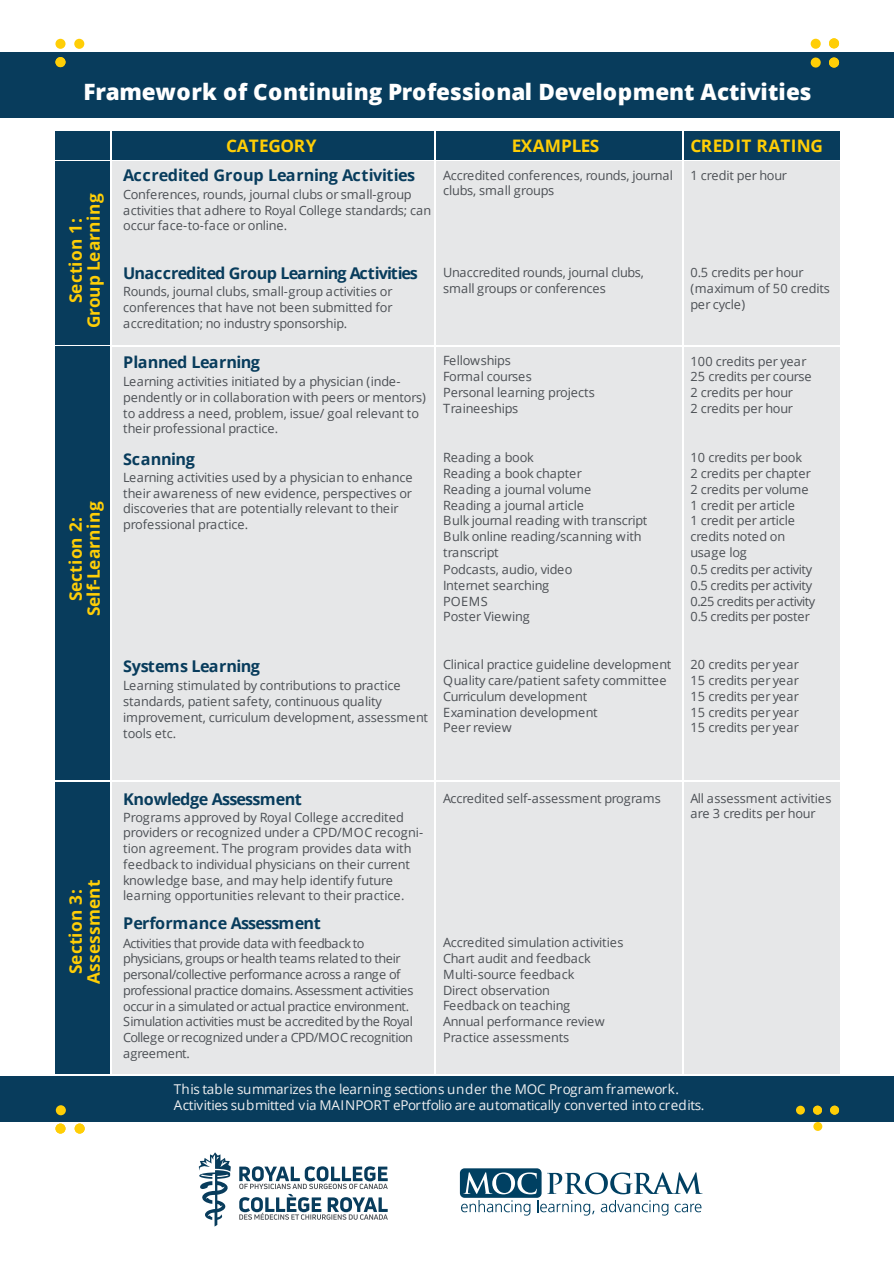
<style>
.page{position:relative;width:894px;height:1263px;background:#fff}
.page>*{position:absolute;margin:0;border:0;box-sizing:border-box;transform-origin:0 0}
.t1{font:800 22.5px "Open Sans";color:#fff}
.t2{font:700 17.25px/18px "Open Sans";letter-spacing:.01em;color:#ffce06;text-align:center}
.t3{font:700 17.25px "Open Sans";letter-spacing:-.015em;color:#ffce06}
.t4{font:700 17.25px "Open Sans";letter-spacing:-.02em;color:#ffce06}
.t5{font:700 16.2px "Open Sans";letter-spacing:-.025em;color:#083c5c}
.t6{font:700 16.2px "Open Sans";letter-spacing:-.05em;color:#083c5c}
.t7{font:700 16.2px "Open Sans";letter-spacing:-.045em;color:#083c5c}
.t8{font:13.5px/16.5px "Open Sans";letter-spacing:-.005em;color:#f1f1f2}
.t9{font:12.75px/15.8px "Open Sans";letter-spacing:-.02em;color:#4b4f54}
</style>
<div class="page">
<div style="left:0;top:1076px;width:893px;height:45px;background:#083c5c"></div>
<div style="left:813px;top:1122px;width:9px;height:8px;background:#ffce06;border-radius:50%"></div>
<svg style="left:795px;top:1105px;width:9px;height:9px"></svg>
<div style="left:812px;top:1105px;width:9px;height:9px;background:#ffce06;border-radius:50%"></div>
<div style="left:829px;top:1105px;width:9px;height:9px;background:#ffce06;border-radius:50%"></div>
<div style="left:56px;top:1105px;width:10px;height:10px;background:#ffce06;border-radius:50%"></div>
<div style="left:55px;top:1123px;width:10px;height:10px;background:#ffce06;border-radius:50%"></div>
<div style="left:75px;top:1123px;width:10px;height:10px;background:#ffce06;border-radius:50%"></div>
<svg style="left:459px;top:1168px;width:243px;height:47px"></svg>
<svg style="left:198px;top:1152px;width:33px;height:74px"></svg>
<svg style="left:239px;top:1166px;width:148px;height:53px"></svg>
<div style="left:0;top:52px;width:893px;height:66px;background:#083c5c"></div>
<div style="left:810px;top:39px;width:10px;height:10px;background:#ffce06;border-radius:50%"></div>
<div style="left:828px;top:38px;width:10px;height:10px;background:#ffce06;border-radius:50%"></div>
<svg style="left:829px;top:57px;width:10px;height:11px"></svg>
<svg style="left:810px;top:57px;width:10px;height:11px"></svg>
<div style="left:74px;top:39px;width:10px;height:10px;background:#ffce06;border-radius:50%"></div>
<div style="left:55px;top:57px;width:10px;height:10px;background:#ffce06;border-radius:50%"></div>
<div style="left:55px;top:39px;width:10px;height:10px;background:#ffce06;border-radius:50%"></div>
<div style="left:55px;top:162px;width:55px;height:183px;background:#083c5c"></div>
<div style="left:55px;top:347px;width:55px;height:433px;background:#083c5c"></div>
<div style="left:55px;top:782px;width:55px;height:291px;background:#083c5c"></div>
<div style="left:113px;top:782px;width:321px;height:291px;background:#e6e7e8"></div>
<div style="left:113px;top:347px;width:321px;height:433px;background:#e6e7e8"></div>
<div style="left:113px;top:162px;width:321px;height:183px;background:#e6e7e8"></div>
<div style="left:436px;top:162px;width:245px;height:183px;background:#e6e7e8"></div>
<div style="left:436px;top:782px;width:245px;height:291px;background:#e6e7e8"></div>
<div style="left:683px;top:782px;width:156px;height:291px;background:#e6e7e8"></div>
<div style="left:436px;top:347px;width:245px;height:433px;background:#e6e7e8"></div>
<div style="left:683px;top:347px;width:156px;height:433px;background:#e6e7e8"></div>
<div style="left:113px;top:131px;width:321px;height:28px;background:#083c5c"></div>
<div style="left:436px;top:131px;width:245px;height:28px;background:#083c5c"></div>
<div style="left:683px;top:131px;width:156px;height:28px;background:#083c5c"></div>
<div style="left:55px;top:131px;width:55px;height:28px;background:#083c5c"></div>
<div style="left:683px;top:162px;width:156px;height:183px;background:#e6e7e8"></div>
<h1 class="t1" style="left:83px;top:76px;width:729px">Framework of Continuing Professional Development Activities</h1>
<h2 class="t2" style="left:66px;top:328px;width:136px;rotate:-90deg">Section 1:<br>Group Learning</h2>
<h2 class="t2" style="left:66px;top:616px;width:116px;rotate:-90deg">Section 2:<br>Self-Learning</h2>
<h2 class="t3" style="left:226px;top:133px;width:92px">CATEGORY</h2>
<h2 class="t4" style="left:511px;top:133px;width:89px">EXAMPLES</h2>
<h2 class="t2" style="left:690px;top:136px;width:134px">CREDIT RATING</h2>
<p class="t5" style="left:123px;top:164px;width:293px">Accredited Group Learning Activities</p>
<p class="t9" style="left:123px;top:186px;width:309px">Conferences, rounds, journal clubs or small-group activities that adhere to Royal College standards; can occur face-to-face or online.</p>
<p class="t6" style="left:123px;top:261px;width:296px">Unaccredited Group Learning Activities</p>
<p class="t9" style="left:123px;top:283px;width:271px;text-align:justify">Rounds, journal clubs, small-group activities or conferences that have not been submitted for accreditation; no industry sponsorship.</p>
<p class="t5" style="left:123px;top:351px;width:138px">Planned Learning</p>
<p class="t9" style="left:123px;top:373px;width:304px">Learning activities initiated by a physician (inde&shy;pendently or in collaboration with peers or mentors) to address a need, problem, issue/ goal relevant to their professional practice.</p>
<p class="t5" style="left:123px;top:448px;width:73px">Scanning</p>
<p class="t9" style="left:123px;top:469px;width:291px">Learning activities used by a physician to enhance their awareness of new evidence, perspectives or discoveries that are potentially relevant to their professional practice.</p>
<p class="t9" style="left:443px;top:167px;width:231px">Accredited conferences, rounds, journal clubs, small groups</p>
<p class="t9" style="left:443px;top:264px;width:202px">Unaccredited rounds, journal clubs, small groups or conferences</p>
<p class="t9" style="left:443px;top:353px;width:153px">Fellowships<br>Formal courses<br>Personal learning projects<br>Traineeships</p>
<p class="t9" style="left:443px;top:449px;width:205px">Reading a book<br>Reading a book chapter<br>Reading a journal volume<br>Reading a journal article<br>Bulk journal reading with transcript<br>Bulk online reading/scanning with transcript</p>
<p class="t9" style="left:443px;top:561px;width:131px">Podcasts, audio, video<br>Internet searching<br>POEMS<br>Poster Viewing</p>
<p class="t5" style="left:123px;top:654px;width:138px">Systems Learning</p>
<p class="t9" style="left:123px;top:677px;width:306px">Learning stimulated by contributions to practice standards, patient safety, continuous quality improvement, curriculum development, assessment tools etc.</p>
<p class="t9" style="left:443px;top:656px;width:229px">Clinical practice guideline development<br>Quality care/patient safety committee<br>Curriculum development<br>Examination development<br>Peer review</p>
<p class="t9" style="left:690px;top:167px;width:98px">1 credit per hour</p>
<p class="t9" style="left:690px;top:264px;width:141px">0.5 credits per hour (maximum of 50 credits per cycle)</p>
<p class="t9" style="left:690px;top:353px;width:123px">100 credits per year<br>25 credits per course<br>2 credits per hour<br>2 credits per hour</p>
<p class="t9" style="left:690px;top:449px;width:122px">10 credits per book<br>2 credits per chapter<br>2 credits per volume<br>1 credit per article<br>1 credit per article credits noted on usage log</p>
<p class="t9" style="left:690px;top:561px;width:126px">0.5 credits per activity<br>0.5 credits per activity<br>0.25 credits per activity<br>0.5 credits per poster</p>
<p class="t9" style="left:690px;top:656px;width:110px;text-align:justify">20 credits per year 15 credits per year 15 credits per year 15 credits per year 15 credits per year</p>
<h2 class="t2" style="left:66px;top:984px;width:106px;rotate:-90deg">Section 3:<br>Assessment</h2>
<p class="t7" style="left:123px;top:788px;width:180px">Knowledge Assessment</p>
<p class="t9" style="left:123px;top:808px;width:301px">Programs approved by Royal College accredited providers or recognized under a CPD/MOC recogni&shy;tion agreement. The program provides data with feedback to individual physicians on their current knowledge base, and may help identify future learning opportunities relevant to their practice.</p>
<p class="t5" style="left:123px;top:911px;width:199px">Performance Assessment</p>
<p class="t9" style="left:123px;top:934px;width:291px">Activities that provide data with feedback to physicians, groups or health teams related to their personal/collective performance across a range of professional practice domains. Assessment activities occur in a simulated or actual practice environment.<br>Simulation activities must be accredited by the Royal College or recognized under a CPD/MOC recognition agreement.</p>
<p class="t9" style="left:443px;top:789px;width:219px">Accredited self-assessment programs</p>
<p class="t9" style="left:443px;top:934px;width:182px">Accredited simulation activities<br>Chart audit and feedback<br>Multi-source feedback<br>Direct observation<br>Feedback on teaching<br>Annual performance review<br>Practice assessments</p>
<p class="t9" style="left:690px;top:790px;width:143px">All assessment activities are 3 credits per hour</p>
<p class="t8" style="left:174px;top:1080px;width:532px">This table summarizes the learning sections under the MOC Program framework.<br>Activities submitted via MAINPORT ePortfolio are automatically converted into credits.</p>
</div>
